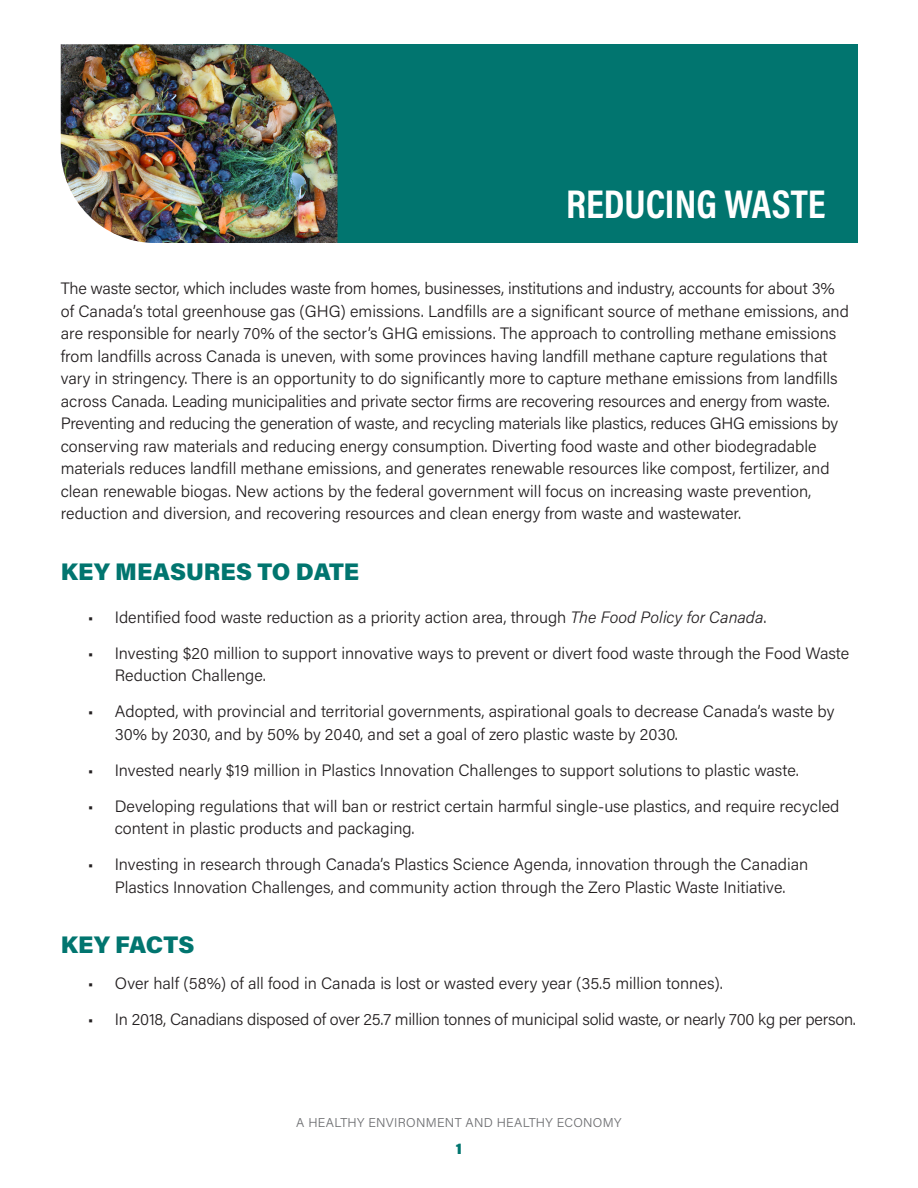
<style>
.page{position:relative;width:918px;height:1188px;background:#fff}
.page>*{position:absolute;margin:0;border:0;box-sizing:border-box;transform-origin:0 0}
.Annex_H1{font:700 40.5px "Acumin Pro Cond";color:#fff}
.Annex_H2__Measures{font:900 24px "Acumin Pro";color:#01756f}
.Annex_H2{font:900 24px "Acumin Pro";letter-spacing:.01em;color:#01756f}
.Body_text{font:300 16.5px/22.5px "Acumin Pro";color:#231f20}
.t1{font:900 15px "Acumin Pro";color:#01756f}
.t2{font:300 12.75px "Acumin Pro";letter-spacing:.02em;color:#6c6d70}
.s1{font-style:italic}
</style>
<div class="page">
<div style="left:173px;top:44px;width:684px;height:199px;background:#01756f"></div>
<img style="left:61px;top:44px;width:277px;height:199px">
<p class="Annex_H1" style="left:566px;top:177px;width:261px">REDUCING WASTE</p>
<p class="Body_text" style="left:61px;top:276px;width:790px">The waste sector, which includes waste from homes, businesses, institutions and industry, accounts for about 3% of Canada’s total greenhouse gas (GHG) emissions. Landfills are a significant source of methane emissions, and are responsible for nearly 70% of the sector’s GHG emissions. The approach to controlling methane emissions from landfills across Canada is uneven, with some provinces having landfill methane capture regulations that vary in stringency. There is an opportunity to do significantly more to capture methane emissions from landfills across Canada. Leading municipalities and private sector firms are recovering resources and energy from waste.<br>Preventing and reducing the generation of waste, and recycling materials like plastics, reduces GHG emissions by conserving raw materials and reducing energy consumption. Diverting food waste and other biodegradable materials reduces landfill methane emissions, and generates renewable resources like compost, fertilizer, and clean renewable biogas. New actions by the federal government will focus on increasing waste prevention, reduction and diversion, and recovering resources and clean energy from waste and wastewater.</p>
<p class="Annex_H2__Measures" style="left:61px;top:554px;width:300px">KEY MEASURES TO DATE</p>
<p class="Body_text" style="left:88px;top:605px;width:680px">• Identified food waste reduction as a priority action area, through <span class="s1">The Food Policy for Canada</span>.</p>
<p class="Body_text" style="left:115px;top:641px;width:736px;text-indent:-27px">• Investing $20 million to support innovative ways to prevent or divert food waste through the Food Waste<br>Reduction Challenge.</p>
<p class="Body_text" style="left:115px;top:699px;width:721px;text-indent:-27px">• Adopted, with provincial and territorial governments, aspirational goals to decrease Canada’s waste by<br>30% by 2030, and by 50% by 2040, and set a goal of zero plastic waste by 2030.</p>
<p class="Body_text" style="left:88px;top:758px;width:713px">• Invested nearly $19 million in Plastics Innovation Challenges to support solutions to plastic waste.</p>
<p class="Body_text" style="left:115px;top:794px;width:726px;text-indent:-27px">• Developing regulations that will ban or restrict certain harmful single-use plastics, and require recycled content in plastic products and packaging.</p>
<p class="Body_text" style="left:88px;top:852px;width:722px;text-align:center">• Investing in research through Canada’s Plastics Science Agenda, innovation through the Canadian<br>Plastics Innovation Challenges, and community action through the Zero Plastic Waste Initiative.</p>
<p class="Annex_H2" style="left:61px;top:928px;width:135px">KEY FACTS</p>
<p class="Body_text" style="left:88px;top:972px;width:637px">• Over half (58%) of all food in Canada is lost or wasted every year (35.5 million tonnes).</p>
<p class="Body_text" style="left:88px;top:1008px;width:770px">• In 2018, Canadians disposed of over 25.7 million tonnes of municipal solid waste, or nearly 700 kg per person.</p>
<p class="t2" style="left:296px;top:1114px;width:327px">A HEALTHY ENVIRONMENT AND HEALTHY ECONOMY</p>
<p class="t1" style="left:456px;top:1138px;width:8px">1</p>
</div>
